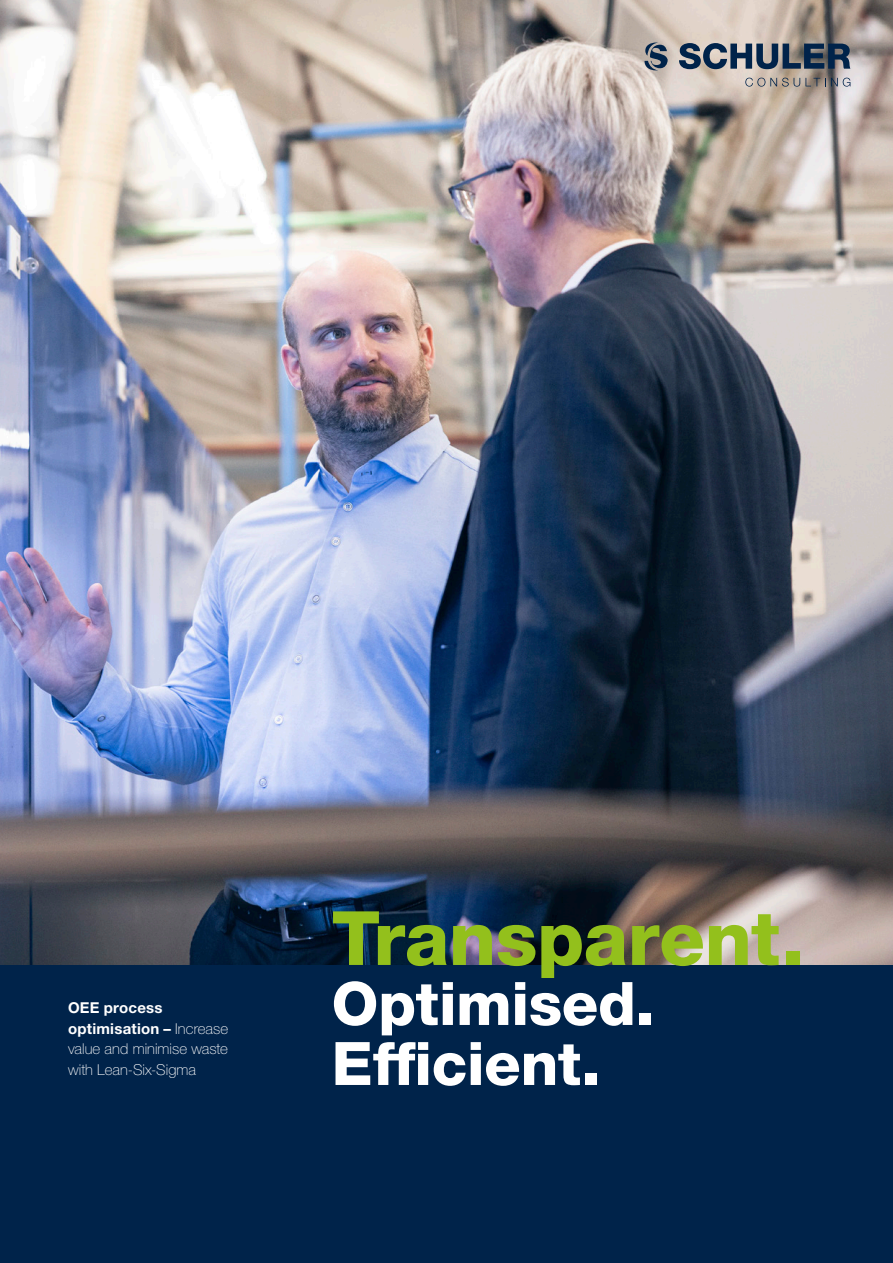
<style>
.page{position:relative;width:893px;height:1263px;background:#fff}
.page>*{position:absolute;margin:0;border:0;box-sizing:border-box;transform-origin:0 0}
.schuler-headline-55p{font:800 75px "Helvetica Neue LTW1 G";letter-spacing:-.005em;color:#93c01c}
.schuler-headline-55p-2{font:800 60px/60px "Helvetica Neue LTW1 G";letter-spacing:-.005em;color:#fff}
.schuler-musterseite{font:100 15px/20.4px "Helvetica Neue LTW1 G";letter-spacing:.005em;color:#fff}
.s1{font-weight:700}
</style>
<div class="page">
<img style="left:0;top:0;width:893px;height:965px">
<svg style="left:679px;top:43px;width:171px;height:26px;background:#566373"></svg>
<svg style="left:745px;top:78px;width:105px;height:9px"></svg>
<svg style="left:644px;top:43px;width:24px;height:27px"></svg>
<div style="left:0;top:965px;width:893px;height:298px;background:#00234a"></div>
<p class="schuler-musterseite" style="left:68px;top:998px;width:162px"><span class="s1">OEE process optimisation –</span> Increase value and minimise waste with Lean-Six-Sigma</p>
<p class="schuler-headline-55p" style="left:332px;top:894px;width:474px">Transparent.</p>
<p class="schuler-headline-55p-2" style="left:332px;top:974px;width:324px">Optimised.<br>Efficient.</p>
</div>
